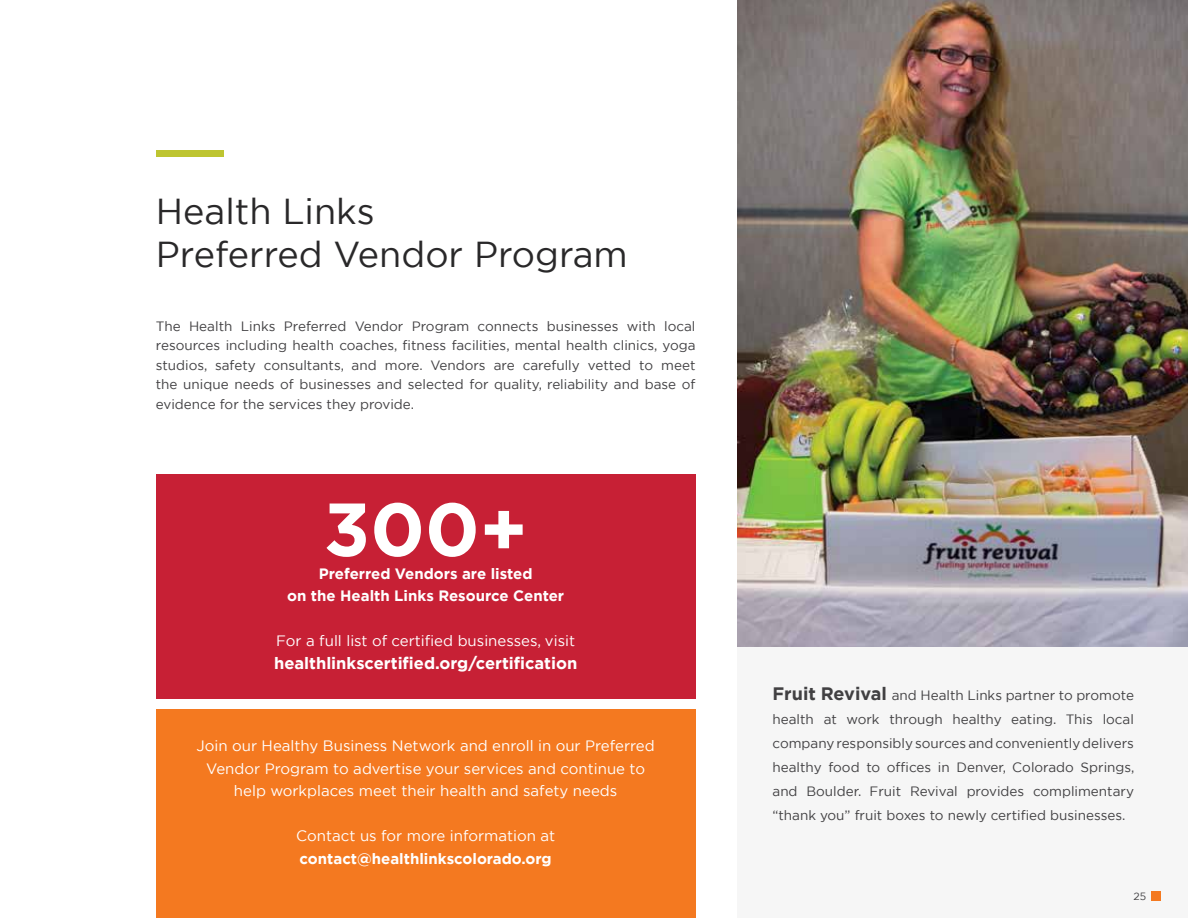
<style>
.page{position:relative;width:1188px;height:918px;background:#fff}
.page>*{position:absolute;margin:0;border:0;box-sizing:border-box;transform-origin:0 0}
.t1{font:700 75px "Gotham";color:#fff}
.t2{font:36px/43.2px "Gotham";color:#292829}
.t3{font:700 16.5px "Gotham";color:#fff}
.t4{font:15px/22.5px "Gotham";color:#fff;text-align:center}
.t5{font:700 15px "Gotham";color:#fff}
.t6{font:13.5px/24px "Gotham";color:#414042;text-align:justify}
.t7{font:10.5px "Gotham";color:#414042}
.s1{font-weight:700;font-size:18px}
</style>
<div class="page">
<div style="left:737px;top:632px;width:451px;height:286px;background:#f6f6f6"></div>
<div style="left:156px;top:709px;width:540px;height:209px;background:#f47920"></div>
<div style="left:156px;top:150px;width:67px;height:7px;background:#bec531"></div>
<div style="left:156px;top:474px;width:540px;height:225px;background:#c72035"></div>
<img style="left:737px;top:0;width:451px;height:647px">
<div style="left:1152px;top:892px;width:9px;height:9px;background:#f47920"></div>
<h2 class="t2" style="left:156px;top:189px;width:473px">Health Links<br>Preferred Vendor Program</h2>
<p class="t6" style="left:156px;top:316px;width:541px;line-height:19.5px">The Health Links Preferred Vendor Program connects businesses with local resources including health coaches, fitness facilities, mental health clinics, yoga studios, safety consultants, and more. Vendors are carefully vetted to meet the unique needs of businesses and selected for quality, reliability and base of evidence for the services they provide.</p>
<h1 class="t1" style="left:324px;top:480px;width:206px">300+</h1>
<p class="t5" style="left:287px;top:586px;width:279px">on the Health Links Resource Center</p>
<p class="t4" style="left:276px;top:629px;width:300px">For a full list of certified businesses, visit</p>
<p class="t3" style="left:274px;top:652px;width:305px">healthlinkscertified.org/certification</p>
<p class="t5" style="left:319px;top:563px;width:215px">Preferred Vendors are listed</p>
<p class="t4" style="left:197px;top:734px;width:460px">Join our Healthy Business Network and enroll in our Preferred<br>Vendor Program to advertise your services and continue to help workplaces meet their health and safety needs</p>
<p class="t4" style="left:296px;top:824px;width:261px">Contact us for more information at</p>
<p class="t5" style="left:300px;top:848px;width:254px">contact@healthlinkscolorado.org</p>
<p class="t6" style="left:773px;top:683px;width:364px"><span class="s1">Fruit Revival</span> and Health Links partner to promote health at work through healthy eating. This local company responsibly sources and conveniently delivers healthy food to offices in Denver, Colorado Springs, and Boulder. Fruit Revival provides complimentary “thank you” fruit boxes to newly certified businesses.</p>
<p class="t7" style="left:1133px;top:890px;width:14px">25</p>
</div>
